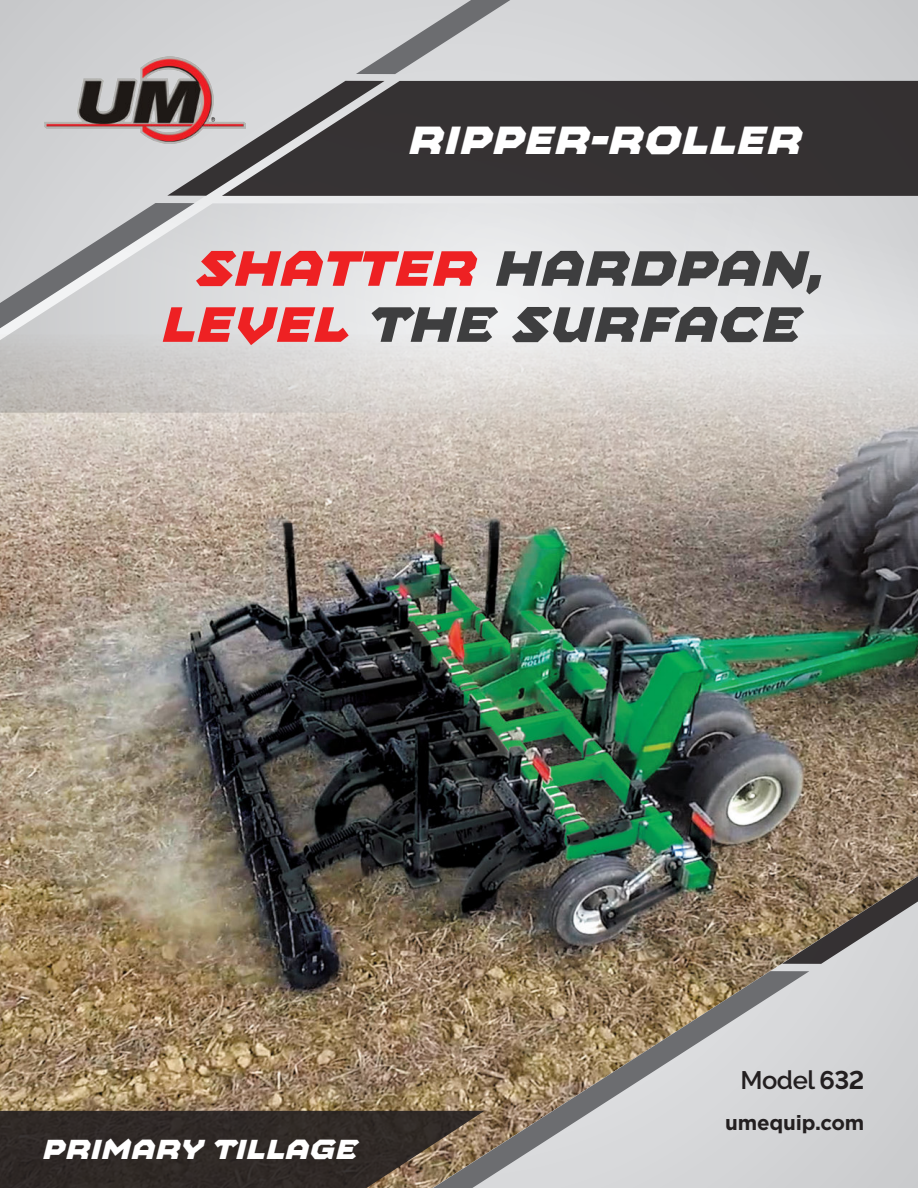
<style>
.page{position:relative;width:918px;height:1188px;background:#fff}
.page>*{position:absolute;margin:0;border:0;box-sizing:border-box;transform-origin:0 0}
.t1{font:italic 700 54px/56.1px "Mashine";color:#3e3e3f}
.t2{font:italic 700 42.9px "Mashine";color:#fff}
.t3{font:italic 700 30px "Mashine";color:#fff}
.t4{font:600 25.5px "Raleway";letter-spacing:-.02em;color:#231f20}
.t5{font:700 20.55px "Gotham";letter-spacing:-.01em;color:#231f20}
.s1{color:#ee2123}
.s2{font-weight:700}
</style>
<div class="page">
<svg style="left:0;top:0;width:918px;height:203px;background:#d1d2d4"></svg>
<img style="left:0;top:413px;width:918px;height:775px">
<svg style="left:0;top:203px;width:918px;height:210px;background:#dedddd"></svg>
<div style="left:0;top:1111px;width:433px;height:77px;background:#302927"></div>
<svg style="left:356px;top:0;width:154px;height:74px;background:#bbbcbe"></svg>
<svg style="left:0;top:203px;width:195px;height:125px;background:#c3c4c6"></svg>
<svg style="left:433px;top:971px;width:376px;height:217px;background:#b0a698"></svg>
<svg style="left:782px;top:849px;width:136px;height:115px;background:#8e8070"></svg>
<img style="left:44px;top:57px;width:202px;height:86px">
<svg style="left:167px;top:81px;width:55px;height:115px;background:#9f898a"></svg>
<svg style="left:222px;top:81px;width:696px;height:115px;background:#433f41"></svg>
<p class="t2" style="left:405px;top:124px;width:409px">RIPPER-ROLLER</p>
<p class="t1" style="left:157px;top:247px;width:681px;text-indent:35px"><span class="s1">SHATTER</span> HARDPAN,<br><span class="s1">LEVEL</span> THE SURFACE</p>
<p class="t4" style="left:740px;top:1065px;width:126px">Model <span class="s2">632</span></p>
<p class="t3" style="left:40px;top:1138px;width:325px">PRIMARY TILLAGE</p>
<p class="t5" style="left:725px;top:1111px;width:141px">umequip.com</p>
</div>
